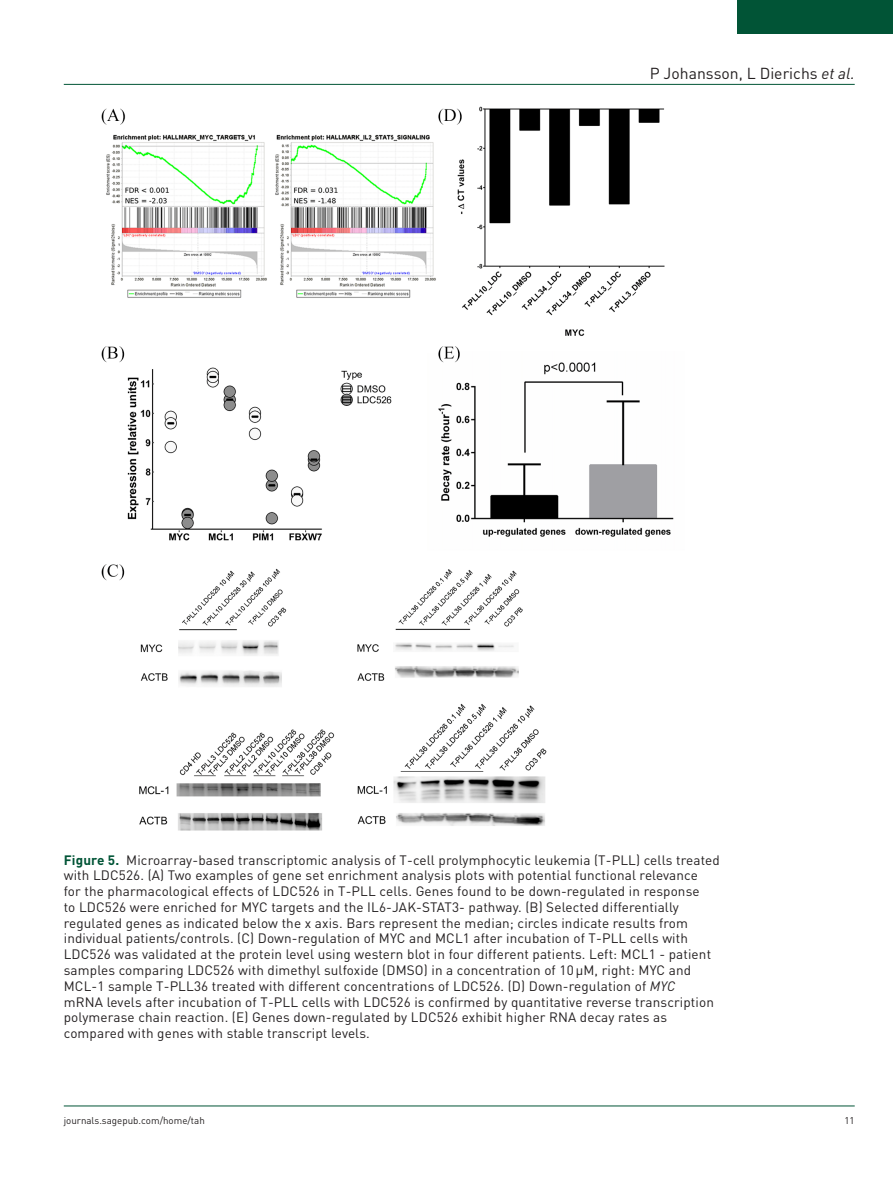
<style>
.page{position:relative;width:893px;height:1191px;background:#fff}
.page>*{position:absolute;margin:0;border:0;box-sizing:border-box;transform-origin:0 0}
.t1{font:15.75px "DIN";color:#231f20}
.t2{font:13.5px/15.8px "DIN";letter-spacing:.01em;color:#231f20}
.t3{font:9.75px "DIN";color:#231f20}
.s1{font-style:italic}
.s2{font-weight:700;color:#015436}
</style>
<div class="page">
<hr style="left:64px;top:84px;width:791px;height:1px;background:#015436">
<hr style="left:64px;top:1105px;width:791px;height:1px;background:#015436">
<div style="left:738px;top:0;width:155px;height:34px;background:#015436"></div>
<img style="left:102px;top:106px;width:572px;height:725px">
<p class="t1" style="left:650px;top:63px;width:206px">P Johansson, L Dierichs <span class="s1">et al.</span></p>
<p class="t2" style="left:64px;top:851px;width:658px"><span class="s2">Figure 5.</span> Microarray-based transcriptomic analysis of T-cell prolymphocytic leukemia (T-PLL) cells treated with LDC526. (A) Two examples of gene set enrichment analysis plots with potential functional relevance<br>for the pharmacological effects of LDC526 in T-PLL cells. Genes found to be down-regulated in response<br>to LDC526 were enriched for MYC targets and the IL6-JAK-STAT3- pathway. (B) Selected differentially regulated genes as indicated below the x axis. Bars represent the median; circles indicate results from individual patients/controls. (C) Down-regulation of MYC and MCL1 after incubation of T-PLL cells with LDC526 was validated at the protein level using western blot in four different patients. Left: MCL1 - patient samples comparing LDC526 with dimethyl sulfoxide (DMSO) in a concentration of 10 µM, right: MYC and MCL-1 sample T-PLL36 treated with different concentrations of LDC526. (D) Down-regulation of <span class="s1">MYC<br></span>mRNA levels after incubation of T-PLL cells with LDC526 is confirmed by quantitative reverse transcription polymerase chain reaction. (E) Genes down-regulated by LDC526 exhibit higher RNA decay rates as compared with genes with stable transcript levels.</p>
<p class="t3" style="left:64px;top:1114px;width:143px">journals.sagepub.com/home/tah</p>
<p class="t3" style="left:844px;top:1114px;width:12px">11</p>
</div>
